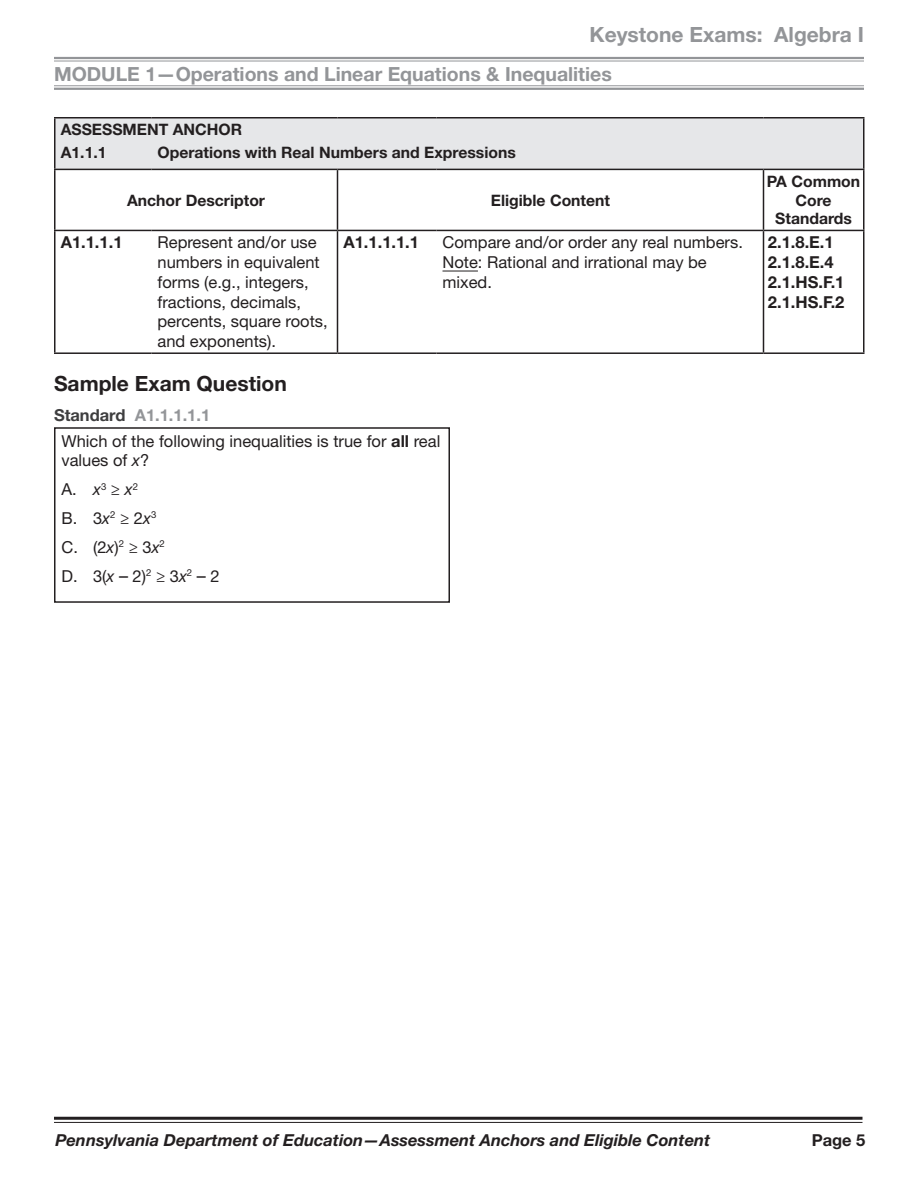
<style>
.page{position:relative;width:918px;height:1188px;background:#fff}
.page>*{position:absolute;margin:0;border:0;box-sizing:border-box;transform-origin:0 0}
.t1{font:700 21px "Helvetica Neue LT Std";color:#939598}
.t2{font:700 21px "Helvetica Neue LT Std";color:#231f20}
.t3{font:700 19.5px "Helvetica Neue LT Std";color:#939598}
.t4{font:16.5px/19.8px "Helvetica Neue LT Std";color:#231f20}
.t5{font:italic 700 16.5px "Helvetica Neue LT Std";color:#231f20}
.t6{font:700 16.5px/19.8px "Helvetica Neue LT Std";color:#231f20}
.t7{font:700 15.75px/18.9px "Helvetica Neue LT Std";color:#231f20}
.s1{font-weight:700;color:#3e3e3f}
.s2{font-weight:700;color:#939598}
.s3{font-weight:700}
.s4{font-style:italic}
.s5{font-size:18px}
</style>
<div class="page">
<hr style="left:54px;top:1117px;width:808px;height:3px;background:#231f20">
<hr style="left:54px;top:1122px;width:808px;height:1px;background:#231f20">
<hr style="left:54px;top:57px;width:810px;height:2px;background:#939598">
<hr style="left:54px;top:61px;width:810px;height:1px;background:#939598">
<hr style="left:54px;top:85px;width:810px;height:1px;background:#939598">
<hr style="left:54px;top:88px;width:810px;height:2px;background:#939598">
<hr style="left:54px;top:169px;width:98px;height:1px;background:#231f20">
<hr style="left:152px;top:169px;width:186px;height:1px;background:#231f20">
<hr style="left:338px;top:169px;width:98px;height:1px;background:#231f20">
<hr style="left:337px;top:170px;width:1px;height:60px;background:#231f20">
<hr style="left:436px;top:169px;width:328px;height:1px;background:#231f20">
<hr style="left:764px;top:169px;width:100px;height:1px;background:#231f20">
<hr style="left:763px;top:170px;width:1px;height:60px;background:#231f20">
<hr style="left:54px;top:230px;width:98px;height:1px;background:#231f20">
<hr style="left:152px;top:230px;width:186px;height:1px;background:#231f20">
<hr style="left:338px;top:230px;width:98px;height:1px;background:#231f20">
<hr style="left:337px;top:231px;width:1px;height:121px;background:#231f20">
<hr style="left:436px;top:230px;width:328px;height:1px;background:#231f20">
<hr style="left:764px;top:230px;width:100px;height:1px;background:#231f20">
<hr style="left:763px;top:231px;width:1px;height:121px;background:#231f20">
<hr style="left:54px;top:352px;width:98px;height:2px;background:#231f20">
<hr style="left:152px;top:352px;width:186px;height:2px;background:#231f20">
<hr style="left:338px;top:352px;width:98px;height:2px;background:#231f20">
<hr style="left:436px;top:352px;width:328px;height:2px;background:#231f20">
<hr style="left:764px;top:352px;width:100px;height:2px;background:#231f20">
<hr style="left:54px;top:117px;width:98px;height:1px;background:#231f20">
<hr style="left:54px;top:118px;width:2px;height:23px;background:#231f20">
<hr style="left:152px;top:117px;width:186px;height:1px;background:#231f20">
<hr style="left:338px;top:117px;width:98px;height:1px;background:#231f20">
<hr style="left:436px;top:117px;width:328px;height:1px;background:#231f20">
<hr style="left:764px;top:117px;width:100px;height:1px;background:#231f20">
<hr style="left:54px;top:141px;width:2px;height:28px;background:#231f20">
<div style="left:55px;top:118px;width:809px;height:51px;background:#e6e7e9"></div>
<hr style="left:54px;top:170px;width:2px;height:60px;background:#231f20">
<hr style="left:54px;top:231px;width:2px;height:121px;background:#231f20">
<hr style="left:863px;top:170px;width:1px;height:60px;background:#231f20">
<hr style="left:863px;top:231px;width:1px;height:121px;background:#231f20">
<hr style="left:443px;top:271px;width:35px;height:1px;background:#231f20">
<div style="left:54px;top:427px;width:396px;height:176px;border:2px solid #231f20"></div>
<p class="t1" style="left:590px;top:22px;width:276px">Keystone Exams: Algebra I</p>
<p class="t3" style="left:54px;top:62px;width:559px">MODULE 1—Operations and Linear Equations &amp; Inequalities</p>
<p class="t7" style="left:61px;top:117px;width:183px;line-height:23.2px">ASSESSMENT ANCHOR<br>A1.1.1</p>
<p class="t7" style="left:158px;top:143px;width:360px">Operations with Real Numbers and Expressions</p>
<p class="t7" style="left:127px;top:190px;width:139px">Anchor Descriptor</p>
<p class="t7" style="left:491px;top:190px;width:121px">Eligible Content</p>
<p class="t7" style="left:767px;top:171px;width:95px;text-align:center">PA Common<br>Core<br>Standards</p>
<p class="t6" style="left:61px;top:232px;width:63px">A1.1.1.1</p>
<p class="t4" style="left:158px;top:232px;width:172px">Represent and/or use numbers in equivalent forms (e.g., integers, fractions, decimals, percents, square roots, and exponents).</p>
<p class="t6" style="left:344px;top:232px;width:77px">A1.1.1.1.1</p>
<p class="t4" style="left:443px;top:232px;width:302px">Compare and/or order any real numbers.<br>Note: Rational and irrational may be mixed.</p>
<p class="t6" style="left:768px;top:232px;width:78px">2.1.8.E.1<br>2.1.8.E.4<br>2.1.HS.F.1<br>2.1.HS.F.2</p>
<p class="t2" style="left:54px;top:371px;width:234px">Sample Exam Question</p>
<p class="t4" style="left:62px;top:402px;width:380px;line-height:25.5px;text-indent:-8px"><span class="s1">Standard</span> <span class="s2">A1.1.1.1.1<br></span>Which of the following inequalities is true for <span class="s3">all</span> real</p>
<p class="t4" style="left:62px;top:446px;width:160px;line-height:28.8px">values of <span class="s4">x</span>?<br>A. <span class="s4">x</span><sup>3</sup> ≥ <span class="s4">x</span><sup>2<br></sup>B. 3<span class="s4">x</span><sup>2</sup> ≥ 2<span class="s4">x</span><sup>3<br></sup>C. (2<span class="s4">x</span>)<sup>2</sup> ≥ 3<span class="s4">x</span><sup>2<br></sup>D. 3(<span class="s4">x</span> <span class="s5">–</span> 2)<sup>2</sup> ≥ 3<span class="s4">x</span><sup>2</sup> <span class="s5">–</span> 2</p>
<p class="t5" style="left:56px;top:1130px;width:656px">Pennsylvania Department of Education—Assessment Anchors and Eligible Content</p>
<p class="t6" style="left:812px;top:1130px;width:55px">Page 5</p>
</div>
